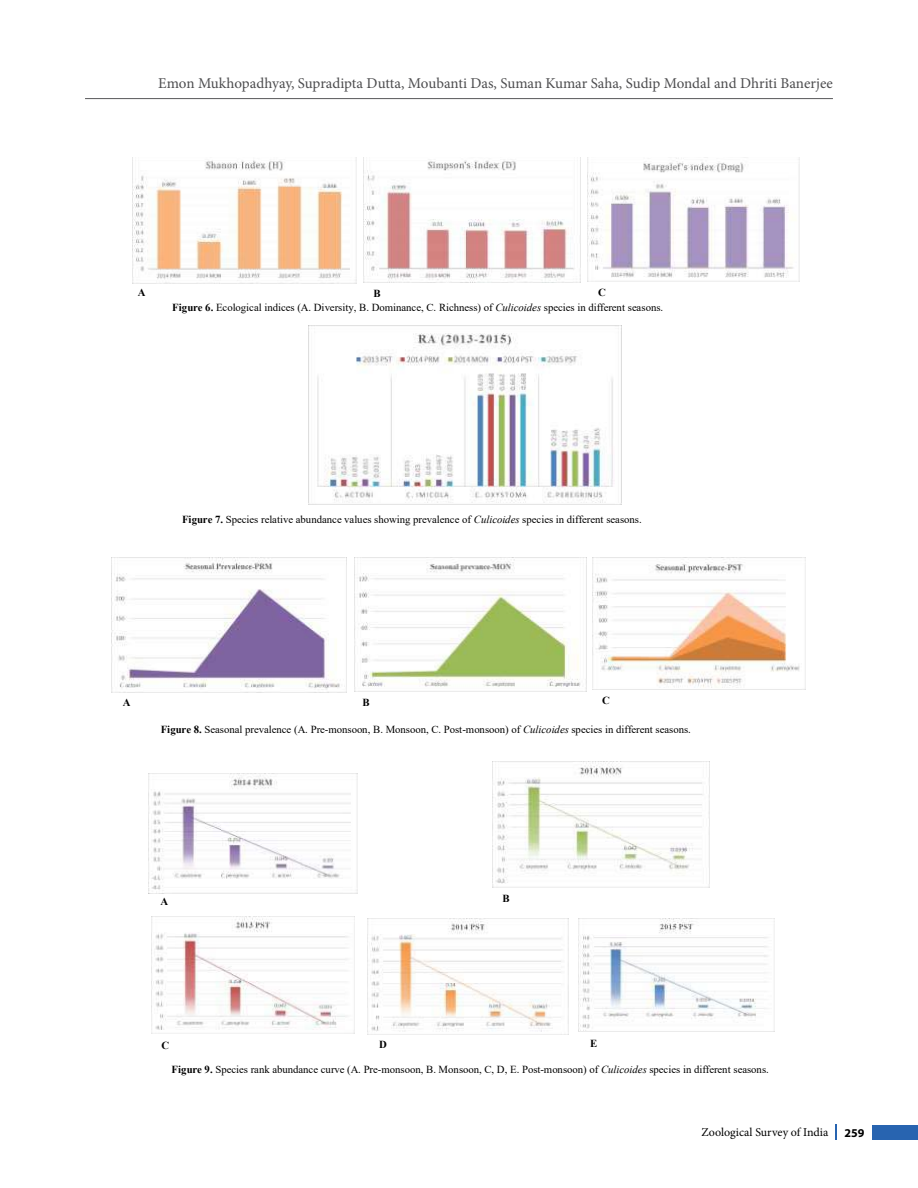
<style>
.page{position:relative;width:918px;height:1188px;background:#fff}
.page>*{position:absolute;margin:0;border:0;box-sizing:border-box;transform-origin:0 0}
.t1{font:15px "Minion Pro";letter-spacing:-.005em;color:#4d4d4f}
.t2{font:12px "Minion Pro";color:#000}
.t3{font:700 12px "Myriad Pro";color:#000}
.t4{font:10.8px/15.5px "Times New Roman";letter-spacing:-.005em;color:#000}
.t5{font:700 10.8px "Times New Roman";color:#000}
.s1{font-weight:700}
.s2{font-style:italic}
</style>
<div class="page">
<hr style="left:85px;top:98px;width:748px;height:1px;background:#58595b">
<div style="left:872px;top:1125px;width:46px;height:15px;background:#2864b0"></div>
<svg style="left:836px;top:1125px;width:1px;height:15px"></svg>
<img style="left:132px;top:158px;width:224px;height:125px">
<img style="left:364px;top:158px;width:217px;height:124px">
<img style="left:587px;top:158px;width:213px;height:123px">
<img style="left:308px;top:325px;width:313px;height:180px">
<img style="left:112px;top:558px;width:235px;height:134px">
<img style="left:354px;top:558px;width:233px;height:133px">
<img style="left:592px;top:558px;width:214px;height:131px">
<img style="left:149px;top:773px;width:208px;height:121px">
<img style="left:493px;top:762px;width:217px;height:125px">
<img style="left:152px;top:916px;width:203px;height:117px">
<img style="left:368px;top:918px;width:200px;height:114px">
<img style="left:578px;top:918px;width:197px;height:114px">
<h1 class="t1" style="left:158px;top:73px;width:676px">Emon Mukhopadhyay, Supradipta Dutta, Moubanti Das, Suman Kumar Saha, Sudip Mondal and Dhriti Banerjee</h1>
<p class="t4" style="left:172px;top:284px;width:492px;text-indent:426px"><span class="s1">C<br>Figure 6.</span> Ecological indices (A. Diversity, B. Dominance, C. Richness) of <span class="s2">Culicoides</span> species in different seasons.</p>
<p class="t5" style="left:138px;top:284px;width:9px">A</p>
<p class="t5" style="left:374px;top:285px;width:9px">B</p>
<p class="t4" style="left:182px;top:511px;width:461px"><span class="s1">Figure 7.</span> Species relative abundance values showing prevalence of <span class="s2">Culicoides</span> species in different seasons.</p>
<p class="t5" style="left:123px;top:695px;width:9px">A</p>
<p class="t5" style="left:362px;top:695px;width:9px">B</p>
<p class="t5" style="left:602px;top:692px;width:9px">C</p>
<p class="t4" style="left:161px;top:721px;width:532px"><span class="s1">Figure 8.</span> Seasonal prevalence (A. Pre-monsoon, B. Monsoon, C. Post-monsoon) of <span class="s2">Culicoides</span> species in different seasons.</p>
<p class="t5" style="left:161px;top:894px;width:9px">A</p>
<p class="t5" style="left:502px;top:890px;width:9px">B</p>
<p class="t5" style="left:161px;top:1037px;width:9px">C</p>
<p class="t5" style="left:379px;top:1036px;width:9px">D</p>
<p class="t5" style="left:590px;top:1035px;width:9px">E</p>
<p class="t4" style="left:172px;top:1061px;width:599px"><span class="s1">Figure 9.</span> Species rank abundance curve (A. Pre-monsoon, B. Monsoon, C, D, E. Post-monsoon) of <span class="s2">Culicoides</span> species in different seasons.</p>
<p class="t2" style="left:701px;top:1125px;width:129px">Zoological Survey of India</p>
<p class="t3" style="left:845px;top:1125px;width:21px">259</p>
</div>
